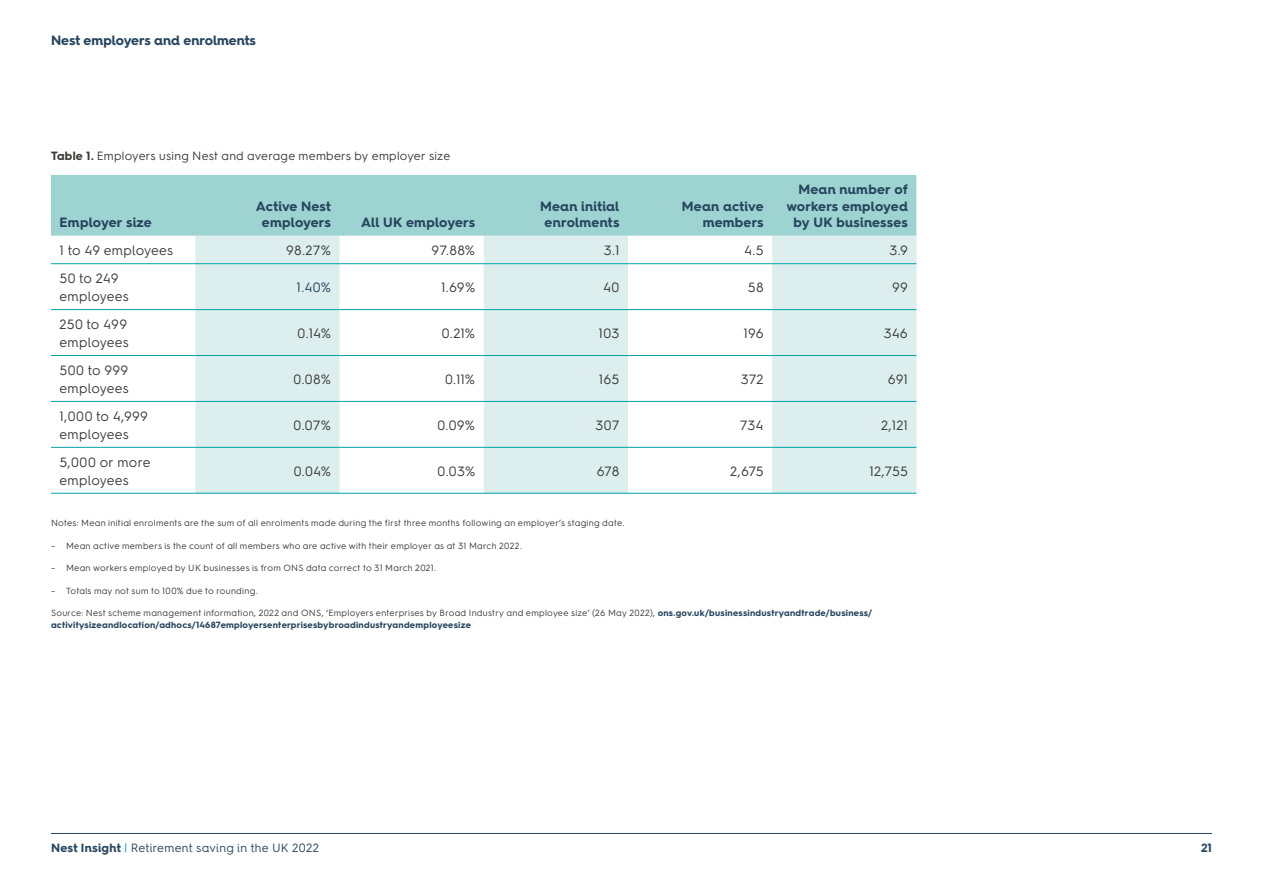
<style>
.page{position:relative;width:1263px;height:893px;background:#fff}
.page>*{position:absolute;margin:0;border:0;box-sizing:border-box;transform-origin:0 0}
.Table_Text_9_11pt_Ra{font:13.5px/18px "Hurme Geometric Sans 4";letter-spacing:.01em;color:#3c3c3b}
.Table_Column_Head_9{font:700 13.5px/16.5px "Hurme Geometric Sans 4";letter-spacing:.01em;color:#27465f;text-align:center}
.Table_Text_Bold_9_11{font:13.5px "Hurme Geometric Sans 4";color:#27465f}
.Chart_name_8_10pt{font:12px "Hurme Geometric Sans 3";letter-spacing:.025em;color:#3c3c3b}
.t1{font:12px "Hurme Geometric Sans 4";letter-spacing:.015em;color:#27465f}
.t2{font:700 12px "Hurme Geometric Sans 4";color:#27465f}
.Chart_source_6_8pt{font:9px "Hurme Geometric Sans 3";letter-spacing:.03em;color:#3c3c3b}
.Chart_source_6_8pt-2{font:700 9px/12px "Hurme Geometric Sans 3";letter-spacing:.025em;color:#27465f}
.s1{font-weight:700}
.s2{font-weight:400;color:#3c3c3b}
.s3{color:#00a3a6}
</style>
<div class="page">
<hr style="left:51px;top:833px;width:1161px;height:1px;background:#27465f">
<div style="left:51px;top:175px;width:865px;height:61px;background:#9dd3d1"></div>
<svg style="left:195px;top:236px;width:721px;height:257px;fill:#dceeed"></svg>
<hr style="left:51px;top:263px;width:144px;height:1px;background:#00a3a6">
<hr style="left:339px;top:263px;width:145px;height:1px;background:#00a3a6">
<hr style="left:484px;top:263px;width:144px;height:1px;background:#00a3a6">
<hr style="left:628px;top:263px;width:144px;height:1px;background:#00a3a6">
<hr style="left:772px;top:263px;width:144px;height:1px;background:#00a3a6">
<hr style="left:51px;top:309px;width:144px;height:1px;background:#00a3a6">
<hr style="left:339px;top:309px;width:145px;height:1px;background:#00a3a6">
<hr style="left:484px;top:309px;width:144px;height:1px;background:#00a3a6">
<hr style="left:628px;top:309px;width:144px;height:1px;background:#00a3a6">
<hr style="left:772px;top:309px;width:144px;height:1px;background:#00a3a6">
<hr style="left:51px;top:355px;width:144px;height:1px;background:#00a3a6">
<hr style="left:339px;top:355px;width:145px;height:1px;background:#00a3a6">
<hr style="left:484px;top:355px;width:144px;height:1px;background:#00a3a6">
<hr style="left:628px;top:355px;width:144px;height:1px;background:#00a3a6">
<hr style="left:772px;top:355px;width:144px;height:1px;background:#00a3a6">
<hr style="left:51px;top:401px;width:144px;height:1px;background:#00a3a6">
<hr style="left:339px;top:401px;width:145px;height:1px;background:#00a3a6">
<hr style="left:484px;top:401px;width:144px;height:1px;background:#00a3a6">
<hr style="left:628px;top:401px;width:144px;height:1px;background:#00a3a6">
<hr style="left:772px;top:401px;width:144px;height:1px;background:#00a3a6">
<hr style="left:51px;top:447px;width:144px;height:1px;background:#00a3a6">
<hr style="left:339px;top:447px;width:145px;height:1px;background:#00a3a6">
<hr style="left:484px;top:447px;width:144px;height:1px;background:#00a3a6">
<hr style="left:628px;top:447px;width:144px;height:1px;background:#00a3a6">
<hr style="left:772px;top:447px;width:144px;height:1px;background:#00a3a6">
<hr style="left:51px;top:493px;width:144px;height:1px;background:#00a3a6">
<hr style="left:339px;top:493px;width:145px;height:1px;background:#00a3a6">
<hr style="left:484px;top:493px;width:144px;height:1px;background:#00a3a6">
<hr style="left:628px;top:493px;width:144px;height:1px;background:#00a3a6">
<hr style="left:772px;top:493px;width:144px;height:1px;background:#00a3a6">
<hr style="left:195px;top:263px;width:144px;height:1px;background:#00a3a6">
<hr style="left:195px;top:309px;width:144px;height:1px;background:#00a3a6">
<hr style="left:195px;top:355px;width:144px;height:1px;background:#00a3a6">
<hr style="left:195px;top:401px;width:144px;height:1px;background:#00a3a6">
<hr style="left:195px;top:447px;width:144px;height:1px;background:#00a3a6">
<hr style="left:195px;top:493px;width:144px;height:1px;background:#00a3a6">
<h1 class="Table_Column_Head_9" style="left:51px;top:32px;width:206px">Nest employers and enrolments</h1>
<h2 class="Chart_name_8_10pt" style="left:51px;top:147px;width:401px"><span class="s1">Table 1.</span> Employers using Nest and average members by employer size</h2>
<p class="Table_Column_Head_9" style="left:60px;top:214px;width:94px">Employer size</p>
<p class="Table_Column_Head_9" style="left:256px;top:198px;width:76px">Active Nest employers</p>
<p class="Table_Column_Head_9" style="left:361px;top:214px;width:116px">All UK employers</p>
<p class="Table_Column_Head_9" style="left:540px;top:198px;width:81px">Mean initial enrolments</p>
<p class="Table_Column_Head_9" style="left:682px;top:198px;width:83px;text-align:right">Mean active members</p>
<p class="Table_Column_Head_9" style="left:787px;top:181px;width:122px;text-align:right">Mean number of workers employed by UK businesses</p>
<p class="Table_Text_9_11pt_Ra" style="left:60px;top:241px;width:115px">1 to 49 employees</p>
<p class="Table_Text_9_11pt_Ra" style="left:286px;top:241px;width:46px">98.27%</p>
<p class="Table_Text_9_11pt_Ra" style="left:432px;top:241px;width:45px">97.88%</p>
<p class="Table_Text_9_11pt_Ra" style="left:604px;top:241px;width:17px">3.1</p>
<p class="Table_Text_9_11pt_Ra" style="left:744px;top:241px;width:21px">4.5</p>
<p class="Table_Text_9_11pt_Ra" style="left:889px;top:241px;width:20px">3.9</p>
<p class="Table_Text_9_11pt_Ra" style="left:60px;top:269px;width:71px">50 to 249 employees</p>
<p class="Table_Text_Bold_9_11" style="left:297px;top:278px;width:36px">1.40%</p>
<p class="Table_Text_9_11pt_Ra" style="left:441px;top:278px;width:36px">1.69%</p>
<p class="Table_Text_9_11pt_Ra" style="left:603px;top:278px;width:18px">40</p>
<p class="Table_Text_9_11pt_Ra" style="left:748px;top:278px;width:17px">58</p>
<p class="Table_Text_9_11pt_Ra" style="left:892px;top:278px;width:17px">99</p>
<p class="Table_Text_9_11pt_Ra" style="left:60px;top:315px;width:71px">250 to 499 employees</p>
<p class="Table_Text_9_11pt_Ra" style="left:298px;top:324px;width:35px">0.14%</p>
<p class="Table_Text_9_11pt_Ra" style="left:442px;top:324px;width:35px">0.21%</p>
<p class="Table_Text_9_11pt_Ra" style="left:598px;top:324px;width:22px">103</p>
<p class="Table_Text_9_11pt_Ra" style="left:744px;top:324px;width:22px">196</p>
<p class="Table_Text_9_11pt_Ra" style="left:884px;top:324px;width:26px">346</p>
<p class="Table_Text_9_11pt_Ra" style="left:60px;top:361px;width:71px">500 to 999 employees</p>
<p class="Table_Text_9_11pt_Ra" style="left:294px;top:370px;width:39px">0.08%</p>
<p class="Table_Text_9_11pt_Ra" style="left:445px;top:370px;width:32px">0.11%</p>
<p class="Table_Text_9_11pt_Ra" style="left:599px;top:370px;width:22px">165</p>
<p class="Table_Text_9_11pt_Ra" style="left:741px;top:370px;width:24px">372</p>
<p class="Table_Text_9_11pt_Ra" style="left:888px;top:370px;width:22px">691</p>
<p class="Table_Text_9_11pt_Ra" style="left:60px;top:407px;width:90px">1,000 to 4,999 employees</p>
<p class="Table_Text_9_11pt_Ra" style="left:294px;top:416px;width:39px">0.07%</p>
<p class="Table_Text_9_11pt_Ra" style="left:437px;top:416px;width:39px">0.09%</p>
<p class="Table_Text_9_11pt_Ra" style="left:595px;top:416px;width:25px">307</p>
<p class="Table_Text_9_11pt_Ra" style="left:740px;top:416px;width:25px">734</p>
<p class="Table_Text_9_11pt_Ra" style="left:881px;top:416px;width:28px">2,121</p>
<p class="Table_Text_9_11pt_Ra" style="left:60px;top:453px;width:92px">5,000 or more employees</p>
<p class="Table_Text_9_11pt_Ra" style="left:294px;top:462px;width:39px">0.04%</p>
<p class="Table_Text_9_11pt_Ra" style="left:437px;top:462px;width:39px">0.03%</p>
<p class="Table_Text_9_11pt_Ra" style="left:597px;top:462px;width:24px">678</p>
<p class="Table_Text_9_11pt_Ra" style="left:730px;top:462px;width:35px">2,675</p>
<p class="Table_Text_9_11pt_Ra" style="left:869px;top:462px;width:40px">12,755</p>
<p class="Chart_source_6_8pt" style="left:51px;top:517px;width:575px">Notes: Mean initial enrolments are the sum of all enrolments made during the first three months following an employer’s staging date.</p>
<p class="Chart_source_6_8pt" style="left:51px;top:539px;width:472px">– Mean active members is the count of all members who are active with their employer as at 31 March 2022.</p>
<p class="Chart_source_6_8pt" style="left:51px;top:562px;width:386px">– Mean workers employed by UK businesses is from ONS data correct to 31 March 2021.</p>
<p class="Chart_source_6_8pt" style="left:51px;top:584px;width:208px">– Totals may not sum to 100% due to rounding.</p>
<p class="Chart_source_6_8pt-2" style="left:51px;top:606px;width:823px"><span class="s2">Source: Nest scheme management information, 2022 and ONS, ‘Employers enterprises by Broad Industry and employee size’ (26 May 2022),</span> ons.gov.uk/businessindustryandtrade/business/ activitysizeandlocation/adhocs/14687employersenterprisesbybroadindustryandemployeesize</p>
<h2 class="t1" style="left:51px;top:839px;width:270px"><span class="s1">Nest Insight</span> <span class="s3">|</span> Retirement saving in the UK 2022</h2>
<h2 class="t2" style="left:1201px;top:839px;width:12px">21</h2>
</div>
